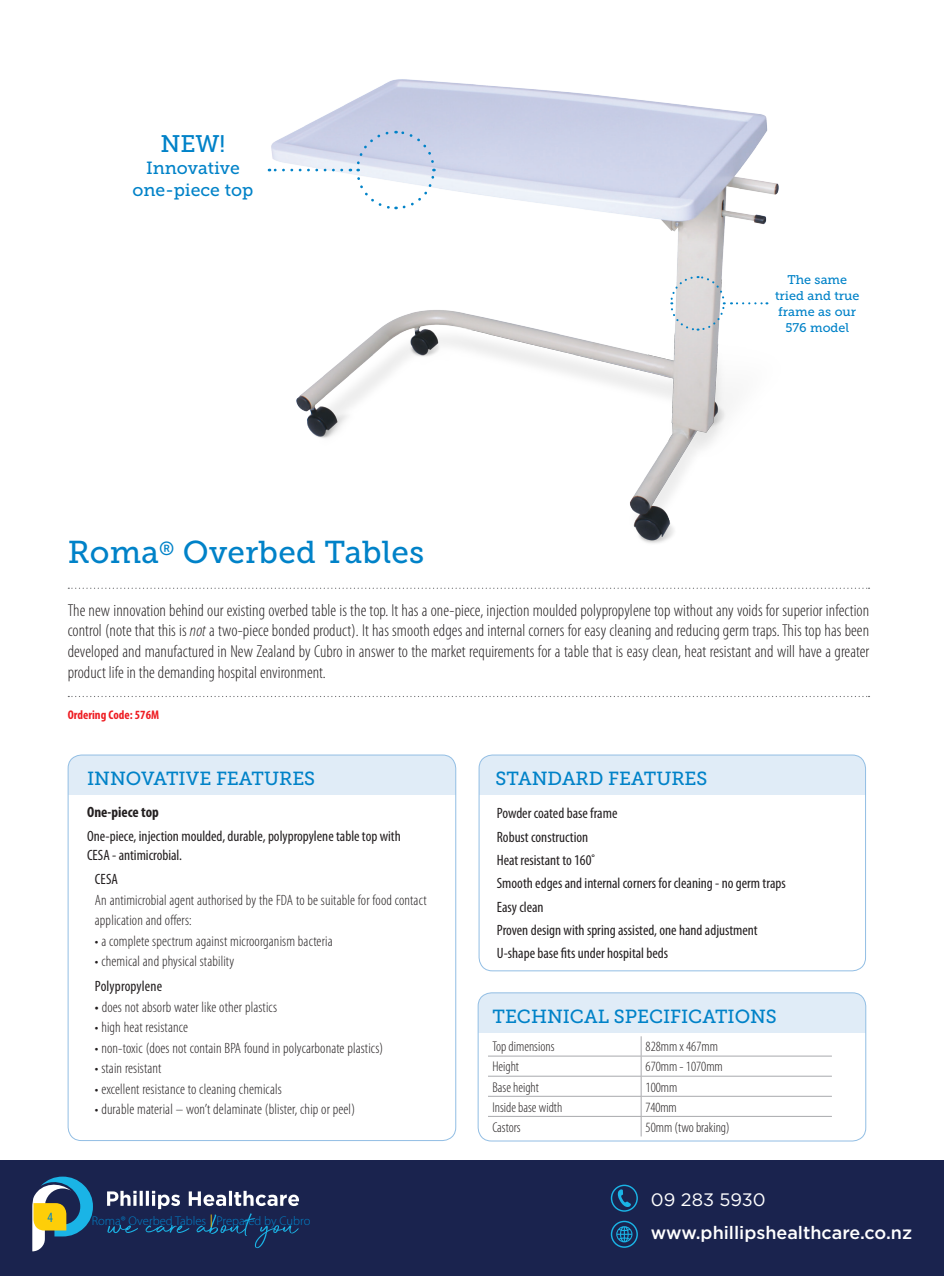
<style>
.page{position:relative;width:944px;height:1276px;background:#fff}
.page>*{position:absolute;margin:0;border:0;box-sizing:border-box;transform-origin:0 0}
.t1{font:31.5px "Museo Slab 500";letter-spacing:.01em;color:#0082c8}
.t2{font:23.85px "Museo Slab 500";color:#0082c8}
.t3{font:18.9px "Museo Slab 500";color:#0082c8}
.t4{font:500 18px "Gotham";color:#fff}
.t5{font:18px "Gotham";color:#fff}
.t6{font:17.55px/21.6px "Museo Slab 500";color:#0082c8;text-align:center}
.t7{font:300 condensed 17.32px/20.7px "Myriad Pro";letter-spacing:.005em;color:#231f20;text-align:justify}
.t8{font:300 condensed 15.08px/20.5px "Myriad Pro";letter-spacing:.01em;color:#231f20}
.t9{font:condensed 15.08px/23.4px "Myriad Pro";color:#231f20}
.t10{font:300 condensed 14.17px "Myriad Pro";color:#231f20}
.t11{font:condensed 14.17px "Myriad Pro";color:#0082c8}
.t12{font:12.6px/16.2px "Museo Slab 500";color:#0082c8;text-align:center}
.t13{font:300 12.6px "Myriad Pro";color:#0082c8}
.t14{font:700 condensed 12.6px "Myriad Pro";color:#ee1d23}
.s1{font-style:italic}
.s2{font-weight:700}
.s3{font-weight:400}
.s4{font-weight:400;font-stretch:condensed;color:#fece08}
</style>
<div class="page">
<div style="left:0;top:1159px;width:944px;height:117px;background:#1a234e"></div>
<svg style="left:107px;top:1190px;width:192px;height:58px"></svg>
<svg style="left:611px;top:1184px;width:27px;height:27px"></svg>
<svg style="left:611px;top:1220px;width:27px;height:27px"></svg>
<svg style="left:32px;top:1176px;width:61px;height:75px"></svg>
<svg style="left:68px;top:587px;width:802px;height:2px"></svg>
<svg style="left:68px;top:696px;width:802px;height:1px"></svg>
<div style="left:68px;top:755px;width:388px;height:40px;background:#e0ecf7"></div>
<div style="left:479px;top:755px;width:386px;height:40px;background:#e0ecf7"></div>
<div style="left:479px;top:754px;width:387px;height:217px;border:1px solid #92bee4;border-radius:13px"></div>
<div style="left:478px;top:993px;width:388px;height:39px;background:#e0ecf7"></div>
<div style="left:478px;top:992px;width:388px;height:149px;border:1px solid #92bee4;border-radius:13px"></div>
<hr style="left:488px;top:1055px;width:153px;height:1px;background:#a8a9ad">
<hr style="left:641px;top:1055px;width:191px;height:1px;background:#a8a9ad">
<hr style="left:488px;top:1075px;width:153px;height:1px;background:#a8a9ad">
<hr style="left:641px;top:1075px;width:191px;height:1px;background:#a8a9ad">
<hr style="left:488px;top:1096px;width:153px;height:1px;background:#a8a9ad">
<hr style="left:641px;top:1096px;width:191px;height:1px;background:#a8a9ad">
<hr style="left:488px;top:1116px;width:153px;height:1px;background:#a8a9ad">
<hr style="left:641px;top:1116px;width:191px;height:1px;background:#a8a9ad">
<svg style="left:641px;top:1036px;width:1px;height:100px"></svg>
<img style="left:267px;top:79px;width:512px;height:464px">
<svg style="left:669px;top:275px;width:98px;height:57px"></svg>
<svg style="left:350px;top:129px;width:86px;height:82px"></svg>
<svg style="left:269px;top:169px;width:73px;height:2px"></svg>
<p class="t2" style="left:160px;top:130px;width:67px">NEW!</p>
<p class="t6" style="left:133px;top:157px;width:122px">Innovative one-piece top</p>
<p class="t1" style="left:68px;top:534px;width:358px">Roma<sup>®</sup> Overbed Tables</p>
<p class="t12" style="left:775px;top:271px;width:86px">The same tried and true frame as our<br>576 model</p>
<p class="t7" style="left:68px;top:600px;width:803px">The new innovation behind our existing overbed table is the top. It has a one-piece, injection moulded polypropylene top without any voids for superior infection control (note that this is <span class="s1">not</span> a two-piece bonded product). It has smooth edges and internal corners for easy cleaning and reducing germ traps. This top has been developed and manufactured in New Zealand by Cubro in answer to the market requirements for a table that is easy clean, heat resistant and will have a greater product life in the demanding hospital environment.</p>
<p class="t14" style="left:68px;top:707px;width:93px">Ordering Code: 576M</p>
<p class="t3" style="left:87px;top:768px;width:230px">INNOVATIVE FEATURES</p>
<p class="t9" style="left:87px;top:800px;width:315px"><span class="s2">One-piece top<br></span>One-piece, injection moulded, durable, polypropylene table top with</p>
<p class="t9" style="left:95px;top:842px;width:89px;line-height:25px;text-indent:-8px">CESA - antimicrobial.<br>CESA</p>
<p class="t8" style="left:95px;top:890px;width:333px">An antimicrobial agent authorised by the FDA to be suitable for food contact application and offers:</p>
<p class="t8" style="left:95px;top:931px;width:239px">• a complete spectrum against microorganism bacteria</p>
<p class="t8" style="left:95px;top:949px;width:141px;line-height:25px">• chemical and physical stability<br><span class="s3">Polypropylene</span></p>
<p class="t8" style="left:95px;top:997px;width:184px"><span class="s3">•</span> does not absorb water like other plastics</p>
<p class="t8" style="left:95px;top:1017px;width:95px">• high heat resistance</p>
<p class="t8" style="left:95px;top:1038px;width:290px">• non-toxic (does not contain BPA found in polycarbonate plastics)</p>
<p class="t8" style="left:95px;top:1058px;width:68px">• stain resistant</p>
<p class="t8" style="left:95px;top:1078px;width:188px">• excellent resistance to cleaning chemicals</p>
<p class="t8" style="left:95px;top:1099px;width:262px">• durable material – won’t delaminate (blister, chip or peel)</p>
<p class="t11" style="left:47px;top:1208px;width:7px">4</p>
<p class="t13" style="left:92px;top:1213px;width:220px">Roma® Overbed Tables <span class="s4">|</span> Prepared by Cubro</p>
<p class="t3" style="left:496px;top:768px;width:213px">STANDARD FEATURES</p>
<p class="t9" style="left:497px;top:801px;width:290px">Powder coated base frame<br>Robust construction<br>Heat resistant to 160˚<br>Smooth edges and internal corners for cleaning - no germ traps Easy clean<br>Proven design with spring assisted, one hand adjustment U-shape base fits under hospital beds</p>
<p class="t3" style="left:492px;top:1006px;width:286px">TECHNICAL SPECIFICATIONS</p>
<p class="t10" style="left:492px;top:1039px;width:64px">Top dimensions</p>
<p class="t10" style="left:646px;top:1039px;width:74px">828mm x 467mm</p>
<p class="t10" style="left:492px;top:1059px;width:28px">Height</p>
<p class="t10" style="left:646px;top:1059px;width:79px">670mm - 1070mm</p>
<p class="t10" style="left:492px;top:1079px;width:48px">Base height</p>
<p class="t10" style="left:646px;top:1079px;width:33px">100mm</p>
<p class="t10" style="left:492px;top:1099px;width:71px">Inside base width</p>
<p class="t10" style="left:646px;top:1099px;width:33px">740mm</p>
<p class="t10" style="left:492px;top:1119px;width:30px">Castors</p>
<p class="t10" style="left:646px;top:1119px;width:86px">50mm (two braking)</p>
<p class="t5" style="left:651px;top:1187px;width:116px">09 283 5930</p>
<p class="t4" style="left:651px;top:1221px;width:263px">www.phillipshealthcare.co.nz</p>
</div>
